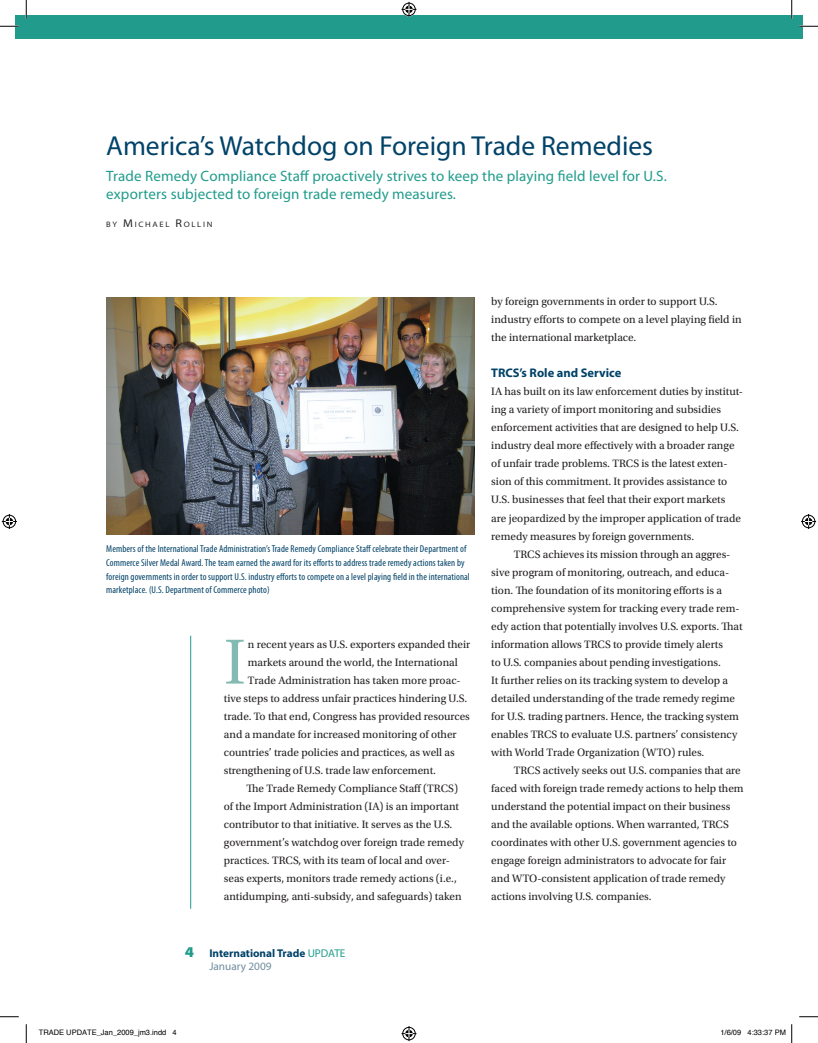
<style>
.page{position:relative;width:818px;height:1043px;background:#fff}
.page>*{position:absolute;margin:0;border:0;box-sizing:border-box;transform-origin:0 0}
.t1{font:63.25px "Utopia";color:#83bbb2}
.t2{font:27.5px "Myriad Pro";color:#004268}
.t3{font:15px/18px "Myriad Pro";letter-spacing:.01em;color:#219c8c}
.t4{font:900 semi-expanded 15px "Myriad Pro";color:#219c8c}
.t5{font:700 12.5px "Myriad Pro";color:#004268}
.t6{font:11.25px/18px "Utopia Std";color:#231f20}
.t7{font:700 11.25px/13.5px "Myriad Pro";color:#004268}
.t8{font:condensed 10px/13.8px "Myriad Pro";letter-spacing:.01em;color:#004268}
.t9{font:semi-expanded 7.88px "Myriad Pro";letter-spacing:.215em;color:#231f20}
.t10{font:7.5px "Helvetica";color:#000}
.s1{font-size:11.25px}
.s2{font-weight:400;color:#219c8c}
.s3{font-weight:400;color:#6f8d9e}
</style>
<div class="page">
<div style="left:15px;top:15px;width:787px;height:23px;background:#219c8c"></div>
<hr style="left:190px;top:635px;width:1px;height:273px;background:#219c8c">
<img style="left:106px;top:297px;width:369px;height:237px">
<svg style="left:0;top:25px;width:19px;height:2px"></svg>
<svg style="left:799px;top:25px;width:19px;height:2px"></svg>
<svg style="left:0;top:1016px;width:19px;height:1px"></svg>
<svg style="left:799px;top:1016px;width:19px;height:1px"></svg>
<svg style="left:25px;top:0;width:2px;height:19px"></svg>
<svg style="left:25px;top:1024px;width:2px;height:18px"></svg>
<svg style="left:790px;top:0;width:2px;height:19px"></svg>
<svg style="left:401px;top:2px;width:15px;height:15px"></svg>
<svg style="left:401px;top:1026px;width:15px;height:15px"></svg>
<svg style="left:2px;top:514px;width:15px;height:15px"></svg>
<svg style="left:801px;top:514px;width:15px;height:15px"></svg>
<svg style="left:791px;top:1024px;width:1px;height:18px"></svg>
<h2 class="t2" style="left:106px;top:129px;width:548px">America’s Watchdog on Foreign Trade Remedies</h2>
<h3 class="t3" style="left:106px;top:167px;width:562px">Trade Remedy Compliance Staff proactively strives to keep the playing field level for U.S. exporters subjected to foreign trade remedy measures.</h3>
<p class="t9" style="left:106px;top:220px;width:108px">BY <span class="s1">M</span>ICHAEL <span class="s1">R</span> OLL IN</p>
<p class="t8" style="left:106px;top:541px;width:365px">Members of the International Trade Administration’s Trade Remedy Compliance Staff celebrate their Department of Commerce Silver Medal Award. The team earned the award for its efforts to address trade remedy actions taken by foreign governments in order to support U.S. industry efforts to compete on a level playing field in the international marketplace. (U.S. Department of Commerce photo)</p>
<h1 class="t1" style="left:224px;top:627px;width:24px">I</h1>
<p class="t6" style="left:248px;top:635px;width:224px">n recent years as U.S. exporters expanded their</p>
<p class="t6" style="left:248px;top:653px;width:211px">markets around the world, the International</p>
<p class="t6" style="left:248px;top:671px;width:214px">Trade Administration has taken more proac-</p>
<p class="t6" style="left:224px;top:689px;width:245px">tive steps to address unfair practices hindering U.S.</p>
<p class="t6" style="left:224px;top:707px;width:247px">trade. To that end, Congress has provided resources</p>
<p class="t6" style="left:224px;top:725px;width:234px">and a mandate for increased monitoring of other</p>
<p class="t6" style="left:224px;top:743px;width:232px">countries’ trade policies and practices, as well as</p>
<p class="t6" style="left:224px;top:761px;width:213px">strengthening of U.S. trade law enforcement.</p>
<p class="t6" style="left:246px;top:779px;width:213px">The Trade Remedy Compliance Staff (TRCS)</p>
<p class="t6" style="left:224px;top:797px;width:237px">of the Import Administration (IA) is an important</p>
<p class="t6" style="left:224px;top:815px;width:230px">contributor to that initiative. It serves as the U.S.</p>
<p class="t6" style="left:224px;top:833px;width:241px">government’s watchdog over foreign trade remedy</p>
<p class="t6" style="left:224px;top:851px;width:227px">practices. TRCS, with its team of local and over-</p>
<p class="t6" style="left:224px;top:869px;width:234px">seas experts, monitors trade remedy actions (i.e.,</p>
<p class="t6" style="left:224px;top:887px;width:239px">antidumping, anti-subsidy, and safeguards) taken</p>
<h3 class="t4" style="left:185px;top:943px;width:11px">4</h3>
<p class="t7" style="left:209px;top:945px;width:138px">International Trade <span class="s2">UPDATE<br></span><span class="s3">January 2009</span></p>
<p class="t6" style="left:491px;top:293px;width:252px">by foreign governments in order to support U.S. industry efforts to compete on a level playing field in the international marketplace.</p>
<p class="t5" style="left:491px;top:365px;width:131px">TRCS’s Role and Service</p>
<p class="t6" style="left:491px;top:383px;width:253px">IA has built on its law enforcement duties by institut&shy;ing a variety of import monitoring and subsidies enforcement activities that are designed to help U.S. industry deal more effectively with a broader range of unfair trade problems. TRCS is the latest exten&shy;sion of this commitment. It provides assistance to U.S. businesses that feel that their export markets are jeopardized by the improper application of trade remedy measures by foreign governments.</p>
<p class="t6" style="left:491px;top:545px;width:253px;text-indent:22px">TRCS achieves its mission through an aggres&shy;sive program of monitoring, outreach, and educa&shy;tion. The foundation of its monitoring efforts is a comprehensive system for tracking every trade rem&shy;edy action that potentially involves U.S. exports. That information allows TRCS to provide timely alerts<br>to U.S. companies about pending investigations.<br>It further relies on its tracking system to develop a detailed understanding of the trade remedy regime for U.S. trading partners. Hence, the tracking system enables TRCS to evaluate U.S. partners’ consistency with World Trade Organization (WTO) rules.</p>
<p class="t6" style="left:491px;top:761px;width:254px;text-indent:22px">TRCS actively seeks out U.S. companies that are faced with foreign trade remedy actions to help them understand the potential impact on their business and the available options. When warranted, TRCS coordinates with other U.S. government agencies to engage foreign administrators to advocate for fair and WTO-consistent application of trade remedy actions involving U.S. companies.</p>
<p class="t10" style="left:39px;top:1027px;width:139px">TRADE UPDATE_Jan_2009_jm3.indd 4</p>
<p class="t10" style="left:720px;top:1027px;width:67px">1/6/09 4:33:37 PM</p>
</div>
